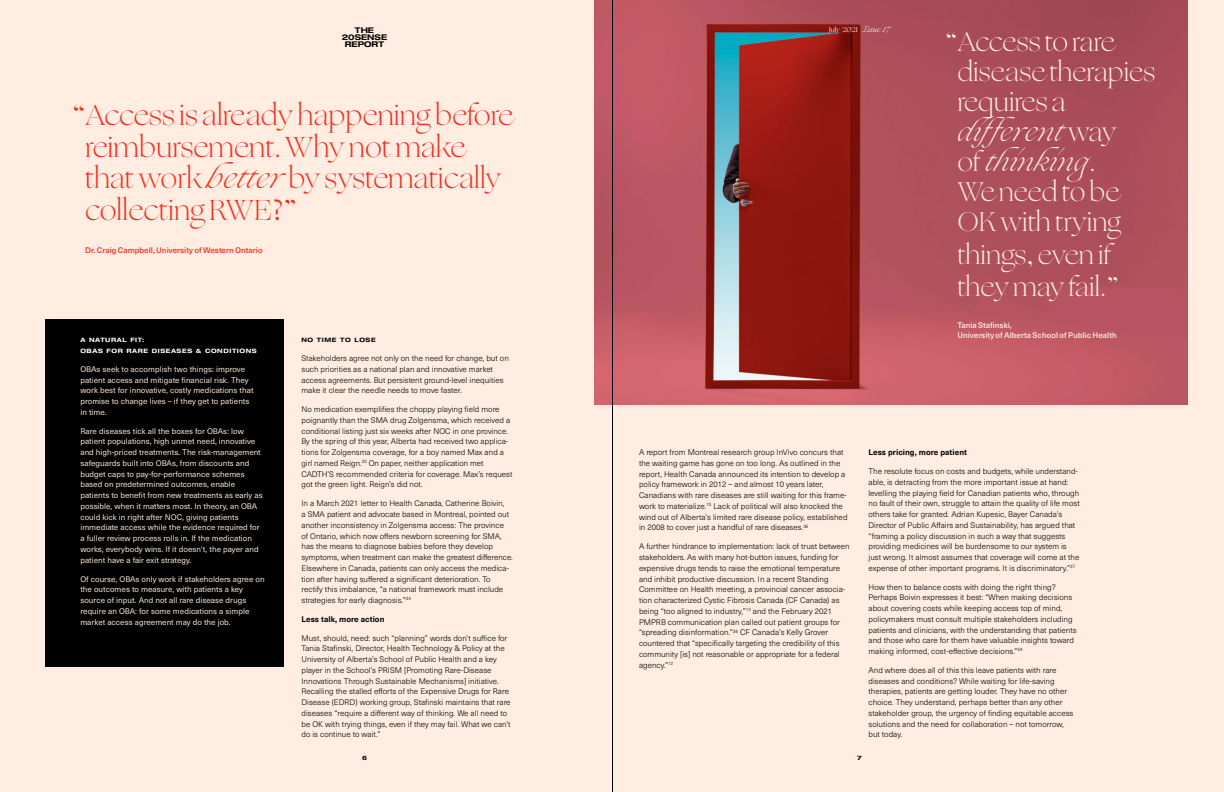
<style>
.page{position:relative;width:1224px;height:792px;background:#feede0}
.page>*{position:absolute;margin:0;border:0;box-sizing:border-box;transform-origin:0 0}
.t1{font:300 29px/32px "Ogg TRIAL";color:#ee3124}
.t2{font:300 27px/30px "Ogg TRIAL";color:#feede0}
.t3{font:300 8px/10.8px "Neue Haas Unica W1 G";color:#000}
.t4{font:8px/10.8px "Neue Haas Unica W1 G";letter-spacing:.005em;color:#f3e2d0}
.t5{font:500 8px/10px "Neue Haas Unica W1 G";letter-spacing:.005em;color:#feede0}
.t6{font:500 8px "Neue Haas Unica W1 G";letter-spacing:.005em;color:#ee3124}
.t7{font:700 8px "Neue Haas Unica W1 G";letter-spacing:.005em;color:#000}
.t8{font:700 expanded 7.9px/7.3px "Helvetica Neue LT Std";color:#000;text-align:center}
.t9{font:7px "Ogg";color:#fff}
.t10{font:700 expanded 6px/10.8px "Helvetica Neue LT Std";letter-spacing:.095em;color:#fff}
.t11{font:700 expanded 6px "Helvetica Neue LT Std";letter-spacing:.1em;color:#000}
.s1{font-style:italic}
.s2{font-family:"Ogg";font-weight:400}
</style>
<div class="page">
<img style="left:594px;top:0;width:594px;height:405px">
<div style="left:45px;top:319px;width:239px;height:348px;background:#000"></div>
<hr style="left:612px;top:0;width:1px;height:792px;background:#000">
<p class="t8" style="left:342px;top:26px;width:47px">THE<br>20SENSE<br>REPORT</p>
<p class="t9" style="left:829px;top:25px;width:63px">July 2021 <span class="s1">Issue 17</span></p>
<h2 class="t2" style="left:957px;top:27px;width:200px;text-indent:-12px"><span class="s2">“</span>Access to rare disease therapies requires a <span class="s1">different</span> way<br>of <span class="s1">thinking</span>.<br>We need to be<br>OK with trying</h2>
<h2 class="t2" style="left:957px;top:239px;width:163px;line-height:32px">things<span class="s2">,</span> even if they may fail.<span class="s2">”</span></h2>
<p class="t5" style="left:957px;top:319px;width:161px">Tania Stafinski,<br>University of Alberta School of Public Health</p>
<h1 class="t1" style="left:85px;top:99px;width:429px;text-indent:-13px"><span class="s2">“</span>Access is already happening before reimbursement. Why not make that work <span class="s1">better</span> by systematically collecting RWE<span class="s2">?”</span></h1>
<p class="t6" style="left:85px;top:244px;width:179px">Dr. Craig Campbell, University of Western Ontario</p>
<p class="t11" style="left:302px;top:336px;width:76px">NO TIME TO LOSE</p>
<p class="t3" style="left:302px;top:353px;width:209px">Stakeholders agree not only on the need for change, but on such priorities as a national plan and innovative market access agreements. But persistent ground-level inequities make it clear the needle needs to move faster.</p>
<p class="t3" style="left:302px;top:404px;width:213px">No medication exemplifies the choppy playing field more poignantly than the SMA drug Zolgensma, which received a conditional listing just six weeks after NOC in one province.<br>By the spring of this year, Alberta had received two applica&shy;tions for Zolgensma coverage, for a boy named Max and a girl named Reign.<sup>33</sup> On paper, neither application met CADTH’S recommended criteria for coverage. Max’s request got the green light. Reign’s did not.</p>
<p class="t3" style="left:302px;top:498px;width:213px">In a March 2021 letter to Health Canada, Catherine Boivin,<br>a SMA patient and advocate based in Montreal, pointed out another inconsistency in Zolgensma access: The province<br>of Ontario, which now offers newborn screening for SMA, has the means to diagnose babies before they develop symptoms, when treatment can make the greatest difference.<br>Elsewhere in Canada, patients can only access the medica&shy;tion after having suffered a significant deterioration. To rectify this imbalance, “a national framework must include strategies for early diagnosis.”<sup>34</sup></p>
<p class="t7" style="left:302px;top:613px;width:84px">Less talk, more action</p>
<p class="t3" style="left:302px;top:632px;width:211px">Must, should, need: such “planning” words don’t suffice for Tania Stafinski, Director, Health Technology &amp; Policy at the University of Alberta’s School of Public Health and a key player in the School’s PRISM [Promoting Rare-Disease Innovations Through Sustainable Mechanisms] initiative.<br>Recalling the stalled efforts of the Expensive Drugs for Rare Disease (EDRD) working group, Stafinski maintains that rare diseases “require a different way of thinking. We all need to be OK with trying things, even if they may fail. What we can’t do is continue to wait.”</p>
<p class="t10" style="left:80px;top:335px;width:178px">A NATURAL FIT:<br>OBAS FOR RARE DISEASES &amp; CONDITIONS</p>
<p class="t4" style="left:80px;top:363px;width:175px">OBAs seek to accomplish two things: improve patient access and mitigate financial risk. They work best for innovative, costly medications that promise to change lives – if they get to patients in time.</p>
<p class="t4" style="left:80px;top:425px;width:184px">Rare diseases tick all the boxes for OBAs: low patient populations, high unmet need, innovative and high-priced treatments. The risk-management safeguards built into OBAs, from discounts and budget caps to pay-for-performance schemes based on predetermined outcomes, enable patients to benefit from new treatments as early as possible, when it matters most. In theory, an OBA could kick in right after NOC, giving patients immediate access while the evidence required for a fuller review process rolls in. If the medication works, everybody wins. If it doesn’t, the payer and patient have a fair exit strategy.</p>
<p class="t4" style="left:80px;top:573px;width:186px">Of course, OBAs only work if stakeholders agree on the outcomes to measure, with patients a key source of input. And not all rare disease drugs require an OBA: for some medications a simple market access agreement may do the job.</p>
<p class="t3" style="left:639px;top:447px;width:210px">A report from Montreal research group InVivo concurs that the waiting game has gone on too long. As outlined in the report, Health Canada announced its intention to develop a policy framework in 2012 – and almost 10 years later, Canadians with rare diseases are still waiting for this frame&shy;work to materialize.<sup>13</sup> Lack of political will also knocked the wind out of Alberta’s limited rare disease policy, established in 2008 to cover just a handful of rare diseases.<sup>35</sup></p>
<p class="t3" style="left:639px;top:541px;width:212px">A further hindrance to implementation: lack of trust between stakeholders. As with many hot-button issues, funding for expensive drugs tends to raise the emotional temperature and inhibit productive discussion. In a recent Standing Committee on Health meeting, a provincial cancer associa&shy;tion characterized Cystic Fibrosis Canada (CF Canada) as being “too aligned to industry,”<sup>12</sup> and the February 2021<br>PMPRB communication plan called out patient groups for “spreading disinformation.”<sup>36</sup> CF Canada’s Kelly Grover countered that “specifically targeting the credibility of this community [is] not reasonable or appropriate for a federal agency.”<sup>12</sup></p>
<p class="t7" style="left:868px;top:446px;width:100px">Less pricing, more patient</p>
<p class="t3" style="left:868px;top:465px;width:213px">The resolute focus on costs and budgets, while understand&shy;able, is detracting from the more important issue at hand: levelling the playing field for Canadian patients who, through no fault of their own, struggle to attain the quality of life most others take for granted. Adrian Kupesic, Bayer Canada’s Director of Public Affairs and Sustainability, has argued that “framing a policy discussion in such a way that suggests providing medicines will be burdensome to our system is just wrong. It almost assumes that coverage will come at the expense of other important programs. It is discriminatory.”<sup>37</sup></p>
<p class="t3" style="left:869px;top:581px;width:210px">How then to balance costs with doing the right thing?<br>Perhaps Boivin expresses it best: “When making decisions about covering costs while keeping access top of mind, policymakers must consult multiple stakeholders including patients and clinicians, with the understanding that patients and those who care for them have valuable insights toward making informed, cost-effective decisions.”<sup>34</sup></p>
<p class="t3" style="left:869px;top:664px;width:206px">And where does all of this this leave patients with rare diseases and conditions? While waiting for life-saving therapies, patients are getting louder. They have no other choice. They understand, perhaps better than any other stakeholder group, the urgency of finding equitable access solutions and the need for collaboration – not tomorrow, but today.</p>
<p class="t11" style="left:362px;top:754px;width:6px">6</p>
<p class="t11" style="left:857px;top:754px;width:6px">7</p>
</div>
